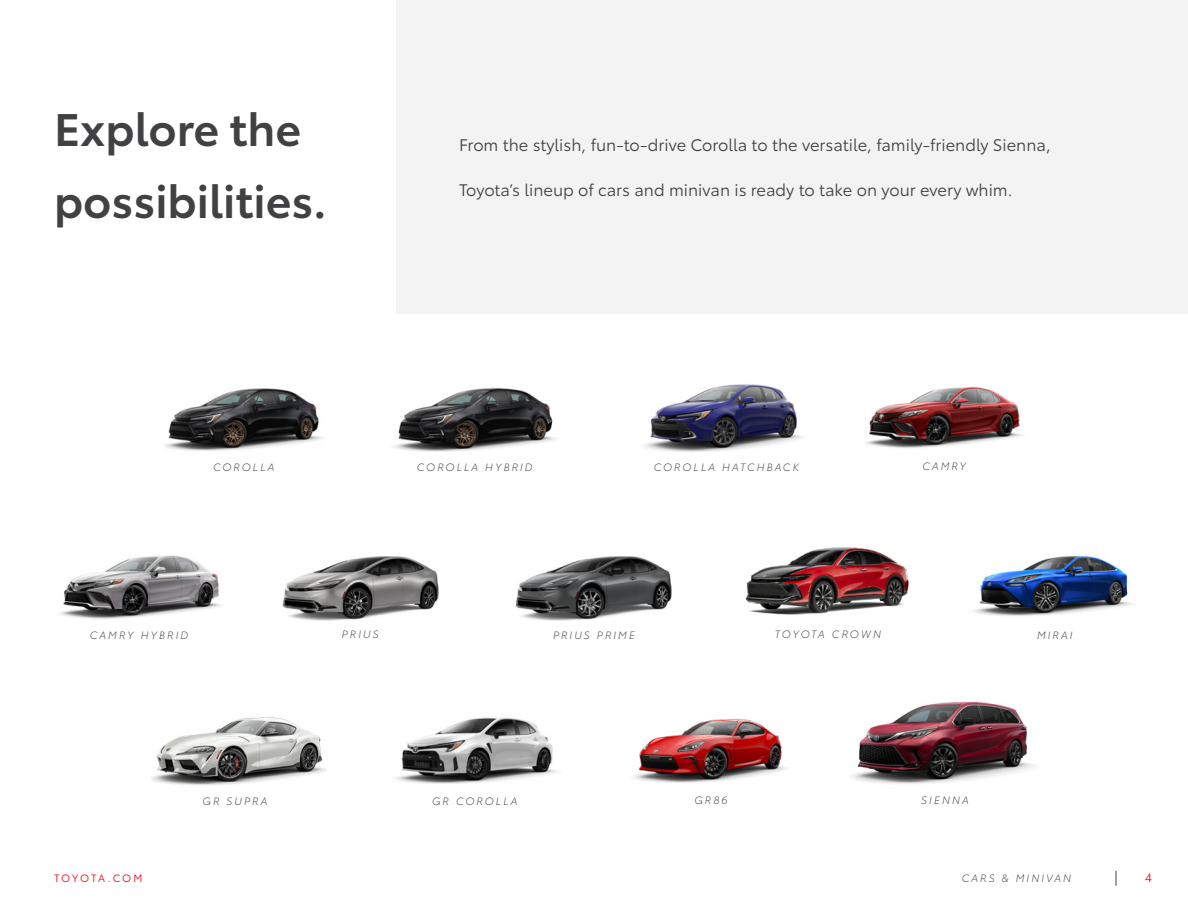
<style>
.page{position:relative;width:1188px;height:918px;background:#fff}
.page>*{position:absolute;margin:0;border:0;box-sizing:border-box;transform-origin:0 0}
.t1{font:600 45px/72px "Toyota Type";color:#414042}
.t2{font:16.5px "Toyota Type";color:#414042}
.t3{font:12px "Toyota Type";color:#eb0a1e}
.t4{font:italic 300 10.5px "Toyota Type";letter-spacing:.2em;color:#414042}
.t5{font:italic 300 10.5px "Toyota Type";letter-spacing:.16em;color:#414042}
.t6{font:10.5px "Toyota Type";letter-spacing:.165em;color:#eb0a1e}
</style>
<div class="page">
<img style="left:634px;top:719px;width:153px;height:64px">
<img style="left:851px;top:701px;width:184px;height:83px">
<img style="left:394px;top:388px;width:162px;height:64px">
<img style="left:60px;top:555px;width:162px;height:64px">
<img style="left:973px;top:555px;width:160px;height:61px">
<img style="left:745px;top:547px;width:164px;height:68px">
<img style="left:866px;top:387px;width:156px;height:61px">
<img style="left:282px;top:556px;width:157px;height:65px">
<img style="left:515px;top:556px;width:157px;height:65px">
<img style="left:151px;top:717px;width:176px;height:68px">
<img style="left:395px;top:717px;width:163px;height:67px">
<img style="left:644px;top:384px;width:158px;height:68px">
<img style="left:165px;top:388px;width:158px;height:63px">
<svg style="left:1116px;top:871px;width:1px;height:15px"></svg>
<div style="left:396px;top:0;width:792px;height:314px;background:#f1f1f2"></div>
<h1 class="t1" style="left:54px;top:90px;width:274px">Explore the possibilities.</h1>
<p class="t2" style="left:459px;top:133px;width:593px">From the stylish, fun-to-drive Corolla to the versatile, family-friendly Sienna,</p>
<p class="t2" style="left:459px;top:178px;width:555px">Toyota’s lineup of cars and minivan is ready to take on your every whim.</p>
<p class="t4" style="left:213px;top:460px;width:63px">COROLLA</p>
<p class="t4" style="left:922px;top:459px;width:45px">CAMRY</p>
<p class="t4" style="left:417px;top:460px;width:117px">COROLLA HYBRID</p>
<p class="t4" style="left:654px;top:460px;width:147px">COROLLA HATCHBACK</p>
<p class="t4" style="left:90px;top:628px;width:100px">CAMRY HYBRID</p>
<p class="t4" style="left:342px;top:626px;width:38px">PRIUS</p>
<p class="t4" style="left:553px;top:627px;width:83px">PRIUS PRIME</p>
<p class="t5" style="left:775px;top:627px;width:108px">TOYOTA CROWN</p>
<p class="t4" style="left:203px;top:794px;width:66px">GR SUPRA</p>
<p class="t4" style="left:432px;top:793px;width:87px">GR COROLLA</p>
<p class="t4" style="left:694px;top:793px;width:35px">GR86</p>
<p class="t4" style="left:921px;top:793px;width:49px">SIENNA</p>
<p class="t4" style="left:1037px;top:628px;width:37px">MIRAI</p>
<p class="t6" style="left:54px;top:870px;width:90px">TOYOTA.COM</p>
<p class="t4" style="left:962px;top:870px;width:111px">CARS &amp; MINIVAN</p>
<p class="t3" style="left:1145px;top:869px;width:8px">4</p>
</div>
